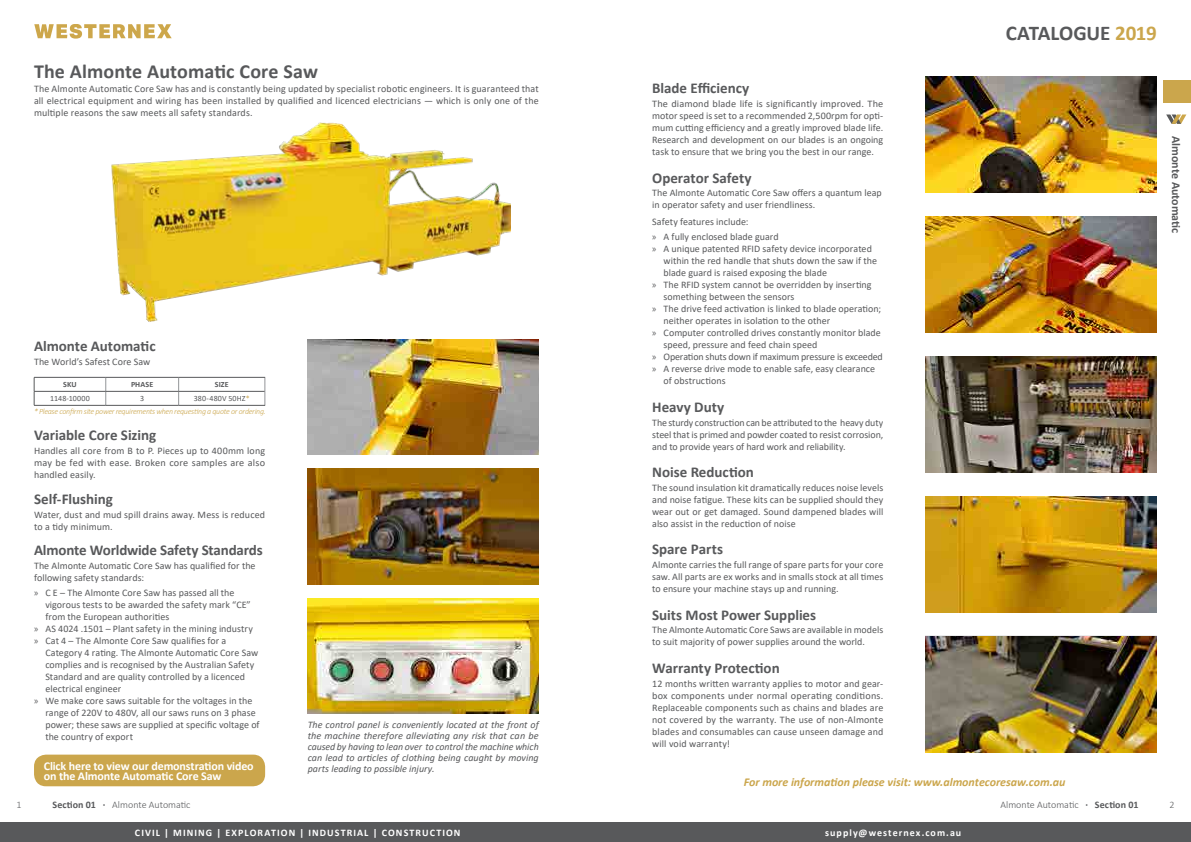
<style>
.page{position:relative;width:1191px;height:842px;background:#fff}
.page>*{position:absolute;margin:0;border:0;box-sizing:border-box;transform-origin:0 0}
.t1{font:700 21px "Calibri";letter-spacing:-.005em;color:#58595b}
.t2{font:700 20px "Calibri";letter-spacing:.005em;color:#58595b}
.t3{font:700 15px "Calibri";letter-spacing:-.005em;color:#58595b}
.t4{font:700 12px/10px "Calibri";letter-spacing:-.01em;color:#fff}
.t5{font:italic 700 12px "Calibri";color:#cba64c}
.t6{font:700 12px "Calibri";color:#58595b}
.t7{font:10px/12px "Calibri";letter-spacing:.005em;color:#58595b;text-align:justify}
.t8{font:italic 10px/11px "Calibri";letter-spacing:.005em;color:#58595b;text-align:justify}
.t9{font:700 10px "Calibri";letter-spacing:.105em;color:#fff}
.t10{font:300 10px "Calibri";color:#58595b}
.t11{font:10px "Calibri";letter-spacing:-.015em;color:#58595b}
.t12{font:italic 300 8px/13.1px "Calibri";letter-spacing:-.035em;color:#cba64c}
.t13{font:700 8px "Calibri";letter-spacing:.015em;color:#58595b}
.t14{font:8px "Calibri";letter-spacing:.03em;color:#58595b}
.s1{font-weight:400;font-style:normal;color:#58595b}
.s2{font-weight:400;font-style:normal}
.s3{font-family:"Myriad Pro"}
.s4{color:#cba64c}
.s5{font-weight:700}
</style>
<div class="page">
<svg style="left:34px;top:24px;width:138px;height:14px"></svg>
<div style="left:0;top:822px;width:1191px;height:20px;background:#58595b"></div>
<svg style="left:1166px;top:114px;width:20px;height:10px"></svg>
<div style="left:1162px;top:80px;width:29px;height:22px;background:#cba64c"></div>
<img style="left:111px;top:122px;width:399px;height:200px">
<img style="left:926px;top:77px;width:231px;height:116px">
<img style="left:926px;top:217px;width:231px;height:116px">
<img style="left:926px;top:356px;width:231px;height:116px">
<img style="left:926px;top:496px;width:231px;height:116px">
<img style="left:926px;top:637px;width:231px;height:115px">
<div style="left:34px;top:755px;width:231px;height:31px;background:#cba64c;border-radius:12px"></div>
<hr style="left:34px;top:405px;width:72px;height:1px;background:#58595b">
<hr style="left:106px;top:405px;width:73px;height:1px;background:#58595b">
<hr style="left:179px;top:405px;width:86px;height:1px;background:#58595b">
<svg style="left:34px;top:377px;width:232px;height:28px"></svg>
<hr style="left:106px;top:377px;width:73px;height:1px;background:#58595b">
<hr style="left:179px;top:377px;width:86px;height:1px;background:#58595b">
<hr style="left:34px;top:391px;width:72px;height:1px;background:#58595b">
<hr style="left:106px;top:391px;width:73px;height:1px;background:#58595b">
<hr style="left:179px;top:391px;width:86px;height:1px;background:#58595b">
<img style="left:308px;top:340px;width:231px;height:115px">
<img style="left:308px;top:469px;width:231px;height:115px">
<img style="left:308px;top:598px;width:231px;height:115px">
<h2 class="t2" style="left:34px;top:57px;width:285px">The Almonte Automatic Core Saw</h2>
<p class="t7" style="left:34px;top:82px;width:506px">The Almonte Automatic Core Saw has and is constantly being updated by specialist robotic engineers. It is guaranteed that all electrical equipment and wiring has been installed by qualified and licenced electricians — which is only one of the multiple reasons the saw meets all safety standards.</p>
<h3 class="t3" style="left:34px;top:335px;width:123px">Almonte Automatic</h3>
<p class="t13" style="left:63px;top:379px;width:15px">SKU</p>
<p class="t13" style="left:131px;top:379px;width:24px">PHASE</p>
<p class="t13" style="left:215px;top:379px;width:16px">SIZE</p>
<p class="t14" style="left:50px;top:393px;width:41px">1148-10000</p>
<p class="t14" style="left:140px;top:393px;width:6px">3</p>
<p class="t7" style="left:34px;top:356px;width:118px">The World’s Safest Core Saw</p>
<p class="t12" style="left:34px;top:392px;width:233px;text-indent:160px"><span class="s1">380-480V 50HZ</span><span class="s2">*<br></span>* Please confirm site power requirements when requesting a quote or ordering.</p>
<h3 class="t3" style="left:34px;top:425px;width:124px">Variable Core Sizing</h3>
<p class="t7" style="left:34px;top:444px;width:233px">Handles all core from B to P. Pieces up to 400mm long may be fed with ease. Broken core samples are also handled easily.</p>
<h3 class="t3" style="left:34px;top:488px;width:80px">Self-Flushing</h3>
<p class="t7" style="left:34px;top:508px;width:232px">Water, dust and mud spill drains away. Mess is reduced to a tidy minimum.</p>
<h3 class="t3" style="left:34px;top:540px;width:230px">Almonte Worldwide Safety Standards</h3>
<p class="t7" style="left:34px;top:559px;width:223px">The Almonte Automatic Core Saw has qualified for the following safety standards:</p>
<p class="t7" style="left:34px;top:586px;width:202px"><span class="s3">»</span> C E – The Almonte Core Saw has passed all the</p>
<p class="t7" style="left:45px;top:598px;width:207px">vigorous tests to be awarded the safety mark “CE”</p>
<p class="t7" style="left:45px;top:610px;width:125px">from the European authorities</p>
<p class="t7" style="left:34px;top:622px;width:220px"><span class="s3">»</span> AS 4024 .1501 – Plant safety in the mining industry</p>
<p class="t7" style="left:34px;top:634px;width:194px"><span class="s3">»</span> Cat 4 – The Almonte Core Saw qualifies for a</p>
<p class="t7" style="left:45px;top:646px;width:214px">Category 4 rating. The Almonte Automatic Core Saw</p>
<p class="t7" style="left:45px;top:658px;width:210px">complies and is recognised by the Australian Safety</p>
<p class="t7" style="left:45px;top:670px;width:201px">Standard and are quality controlled by a licenced</p>
<p class="t7" style="left:45px;top:682px;width:77px">electrical engineer</p>
<p class="t7" style="left:34px;top:694px;width:220px"><span class="s3">»</span> We make core saws suitable for the voltages in the</p>
<p class="t7" style="left:45px;top:706px;width:212px">range of 220V to 480V, all our saws runs on 3 phase</p>
<p class="t7" style="left:45px;top:718px;width:216px">power; these saws are supplied at specific voltage of</p>
<p class="t7" style="left:45px;top:730px;width:89px">the country of export</p>
<p class="t4" style="left:44px;top:761px;width:211px">Click here to view our demonstration video on the Almonte Automatic Core Saw</p>
<p class="t8" style="left:308px;top:719px;width:233px">The control panel is conveniently located at the front of the machine therefore alleviating any risk that can be caused by having to lean over to control the machine which can lead to articles of clothing being caught by moving parts leading to possible injury.</p>
<h1 class="t1" style="left:1005px;top:18px;width:153px">CATALOGUE <span class="s4">2019</span></h1>
<h3 class="t3" style="left:652px;top:78px;width:99px">Blade Efficiency</h3>
<p class="t7" style="left:652px;top:97px;width:233px">The diamond blade life is significantly improved. The motor speed is set to a recommended 2,500rpm for opti&shy;mum cutting efficiency and a greatly improved blade life.<br>Research and development on our blades is an ongoing task to ensure that we bring you the best in our range.</p>
<h3 class="t3" style="left:652px;top:167px;width:101px">Operator Safety</h3>
<p class="t7" style="left:652px;top:187px;width:231px">The Almonte Automatic Core Saw offers a quantum leap in operator safety and user friendliness.</p>
<p class="t7" style="left:652px;top:214px;width:128px;line-height:15px">Safety features include:<br><span class="s3">»</span> A fully enclosed blade guard</p>
<p class="t7" style="left:652px;top:243px;width:221px"><span class="s3">»</span> A unique patented RFID safety device incorporated</p>
<p class="t7" style="left:663px;top:255px;width:215px">within the red handle that shuts down the saw if the</p>
<p class="t7" style="left:663px;top:267px;width:165px">blade guard is raised exposing the blade</p>
<p class="t7" style="left:652px;top:279px;width:221px"><span class="s3">»</span> The RFID system cannot be overridden by inserting</p>
<p class="t7" style="left:663px;top:291px;width:132px">something between the sensors</p>
<p class="t7" style="left:652px;top:303px;width:231px"><span class="s3">»</span> The drive feed activation is linked to blade operation;</p>
<p class="t7" style="left:663px;top:315px;width:168px">neither operates in isolation to the other</p>
<p class="t7" style="left:652px;top:327px;width:230px"><span class="s3">»</span> Computer controlled drives constantly monitor blade</p>
<p class="t7" style="left:663px;top:339px;width:155px">speed, pressure and feed chain speed</p>
<p class="t11" style="left:652px;top:350px;width:232px"><span class="s3">»</span> Operation shuts down if maximum pressure is exceeded</p>
<p class="t7" style="left:652px;top:363px;width:224px"><span class="s3">»</span> A reverse drive mode to enable safe, easy clearance</p>
<p class="t7" style="left:663px;top:375px;width:64px">of obstructions</p>
<h3 class="t3" style="left:652px;top:396px;width:74px">Heavy Duty</h3>
<p class="t7" style="left:652px;top:416px;width:233px">The sturdy construction can be attributed to the heavy duty steel that is primed and powder coated to resist corrosion, and to provide years of hard work and reliability.</p>
<h3 class="t3" style="left:652px;top:462px;width:103px">Noise Reduction</h3>
<p class="t7" style="left:652px;top:481px;width:233px">The sound insulation kit dramatically reduces noise levels and noise fatigue. These kits can be supplied should they wear out or get damaged. Sound dampened blades will also assist in the reduction of noise</p>
<h3 class="t3" style="left:652px;top:539px;width:72px">Spare Parts</h3>
<p class="t7" style="left:652px;top:559px;width:233px">Almonte carries the full range of spare parts for your core saw. All parts are ex works and in smalls stock at all times to ensure your machine stays up and running.</p>
<h3 class="t3" style="left:652px;top:604px;width:165px">Suits Most Power Supplies</h3>
<p class="t7" style="left:652px;top:624px;width:233px">The Almonte Automatic Core Saws are available in models to suit majority of power supplies around the world.</p>
<h3 class="t3" style="left:652px;top:657px;width:129px">Warranty Protection</h3>
<p class="t7" style="left:652px;top:677px;width:233px">12 months written warranty applies to motor and gear&shy;box components under normal operating conditions.<br>Replaceable components such as chains and blades are not covered by the warranty. The use of non-Almonte blades and consumables can cause unseen damage and will void warranty!</p>
<p class="t5" style="left:744px;top:774px;width:323px">For more information please visit: www.almontecoresaw.com.au</p>
<p class="t6" style="left:1184px;top:136px;width:99px;rotate:90deg">Almonte Automatic</p>
<p class="t10" style="left:17px;top:798px;width:7px">1</p>
<p class="t10" style="left:53px;top:798px;width:139px"><span class="s5">Section 01 ·</span> Almonte Automatic</p>
<p class="t10" style="left:1000px;top:798px;width:139px">Almonte Automatic <span class="s5">· Section 01</span></p>
<p class="t10" style="left:1169px;top:798px;width:7px">2</p>
<p class="t9" style="left:135px;top:826px;width:327px">CIVIL | MINING | EXPLORATION | INDUSTRIAL | CONSTRUCTION</p>
<p class="t9" style="left:825px;top:826px;width:138px">supply@westernex.com.au</p>
</div>
